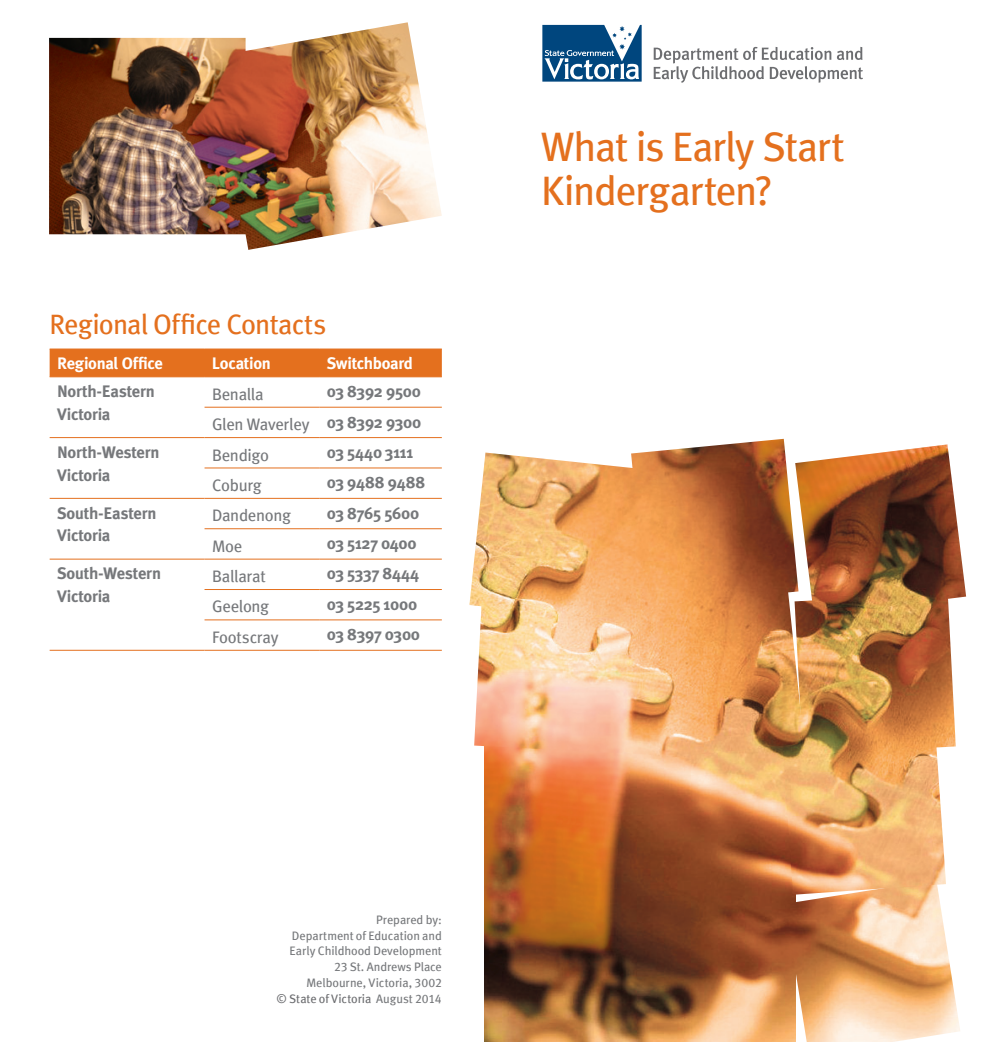
<style>
.page{position:relative;width:983px;height:1042px;background:#fff}
.page>*{position:absolute;margin:0;border:0;box-sizing:border-box;transform-origin:0 0}
.t1{font:41.12px/43.8px "Meta Book LF";letter-spacing:-.03em;color:#e4701e}
.t2{font:28px "Meta Book LF";letter-spacing:-.03em;color:#e4701e}
.t3{font:700 16.62px/22.8px "Meta Plus";letter-spacing:-.015em;color:#76787b}
.t4{font:16.62px "Meta Book LF";letter-spacing:-.015em;color:#76787b}
.t5{font:700 16.62px "Meta Plus";letter-spacing:-.02em;color:#fff}
.t6{font:12.25px/15.8px "Meta Book LF";letter-spacing:-.005em;color:#76787b;text-align:right}
.s1{color:#6c6d70}
</style>
<div class="page">
<img style="left:485px;top:755px;width:299px;height:287px">
<img style="left:784px;top:880px;width:176px;height:162px">
<img style="left:782px;top:754px;width:163px;height:141px">
<img style="left:474px;top:624px;width:161px;height:131px">
<img style="left:635px;top:606px;width:168px;height:153px">
<img style="left:794px;top:606px;width:161px;height:148px">
<img style="left:469px;top:452px;width:197px;height:172px">
<img style="left:631px;top:439px;width:164px;height:167px">
<img style="left:795px;top:444px;width:170px;height:171px">
<svg style="left:542px;top:25px;width:99px;height:57px"></svg>
<svg style="left:653px;top:47px;width:209px;height:36px"></svg>
<img style="left:49px;top:22px;width:392px;height:228px">
<div style="left:50px;top:350px;width:391px;height:26px;background:#e4701e"></div>
<hr style="left:204px;top:349px;width:115px;height:1px;background:#e4701e">
<hr style="left:319px;top:349px;width:122px;height:1px;background:#e4701e">
<hr style="left:204px;top:376px;width:115px;height:1px;background:#e4701e">
<hr style="left:319px;top:376px;width:122px;height:1px;background:#e4701e">
<hr style="left:204px;top:407px;width:115px;height:1px;background:#e4701e">
<hr style="left:319px;top:407px;width:122px;height:1px;background:#e4701e">
<hr style="left:204px;top:437px;width:115px;height:1px;background:#e4701e">
<hr style="left:319px;top:437px;width:122px;height:1px;background:#e4701e">
<hr style="left:204px;top:468px;width:115px;height:1px;background:#e4701e">
<hr style="left:319px;top:468px;width:122px;height:1px;background:#e4701e">
<hr style="left:204px;top:498px;width:115px;height:1px;background:#e4701e">
<hr style="left:319px;top:498px;width:122px;height:1px;background:#e4701e">
<hr style="left:204px;top:528px;width:115px;height:1px;background:#e4701e">
<hr style="left:319px;top:528px;width:122px;height:1px;background:#e4701e">
<hr style="left:204px;top:559px;width:115px;height:1px;background:#e4701e">
<hr style="left:319px;top:559px;width:122px;height:1px;background:#e4701e">
<hr style="left:204px;top:589px;width:115px;height:1px;background:#e4701e">
<hr style="left:319px;top:589px;width:122px;height:1px;background:#e4701e">
<hr style="left:204px;top:619px;width:115px;height:1px;background:#e4701e">
<hr style="left:319px;top:619px;width:122px;height:1px;background:#e4701e">
<hr style="left:204px;top:650px;width:115px;height:1px;background:#e4701e">
<hr style="left:319px;top:650px;width:122px;height:1px;background:#e4701e">
<hr style="left:50px;top:349px;width:154px;height:1px;background:#e4701e">
<hr style="left:50px;top:650px;width:154px;height:1px;background:#e4701e">
<hr style="left:50px;top:376px;width:154px;height:1px;background:#e4701e">
<hr style="left:50px;top:437px;width:154px;height:1px;background:#e4701e">
<hr style="left:50px;top:498px;width:154px;height:1px;background:#e4701e">
<hr style="left:50px;top:559px;width:154px;height:1px;background:#e4701e">
<h2 class="t2" style="left:50px;top:308px;width:278px">Regional Office Contacts</h2>
<p class="t5" style="left:57px;top:354px;width:107px">Regional Office</p>
<p class="t5" style="left:212px;top:354px;width:60px">Location</p>
<p class="t5" style="left:326px;top:354px;width:88px">Switchboard</p>
<p class="t3" style="left:57px;top:380px;width:99px">North-Eastern<br>Victoria</p>
<p class="t4" style="left:212px;top:384px;width:53px">Benalla</p>
<p class="t3" style="left:326px;top:380px;width:96px">03 8392 9500</p>
<p class="t4" style="left:212px;top:415px;width:211px">Glen Waverley <sup>03</sup> <sup>8392</sup> <sup>9300</sup></p>
<p class="t3" style="left:57px;top:441px;width:104px">North-Western<br>Victoria</p>
<p class="t4" style="left:212px;top:445px;width:59px">Bendigo</p>
<p class="t3" style="left:326px;top:441px;width:88px">03 5440 3111</p>
<p class="t4" style="left:212px;top:475px;width:51px">Coburg</p>
<p class="t3" style="left:326px;top:471px;width:100px">03 9488 9488</p>
<p class="t3" style="left:57px;top:501px;width:101px">South-Eastern<br>Victoria</p>
<p class="t4" style="left:212px;top:506px;width:80px">Dandenong</p>
<p class="t3" style="left:326px;top:501px;width:94px">03 8765 5600</p>
<p class="t4" style="left:212px;top:536px;width:32px">Moe</p>
<p class="t3" style="left:326px;top:532px;width:91px">03 5127 0400</p>
<p class="t3" style="left:57px;top:562px;width:105px">South-Western<br>Victoria</p>
<p class="t4" style="left:212px;top:566px;width:55px">Ballarat</p>
<p class="t3" style="left:326px;top:562px;width:94px">03 5337 8444</p>
<p class="t4" style="left:212px;top:597px;width:58px">Geelong</p>
<p class="t3" style="left:326px;top:592px;width:92px">03 5225 1000</p>
<p class="t4" style="left:212px;top:627px;width:68px">Footscray</p>
<p class="t3" style="left:326px;top:623px;width:95px">03 8397 0300</p>
<h1 class="t1" style="left:541px;top:125px;width:305px">What is Early Start<br>Kindergarten?</h1>
<p class="t6" style="left:276px;top:911px;width:167px">Prepared by:<br>Department of Education and<br>Early Childhood Development<br>23 St. Andrews Place<br>Melbourne, Victoria, 3002<br><span class="s1">© State of Victoria</span> August 2014</p>
</div>
